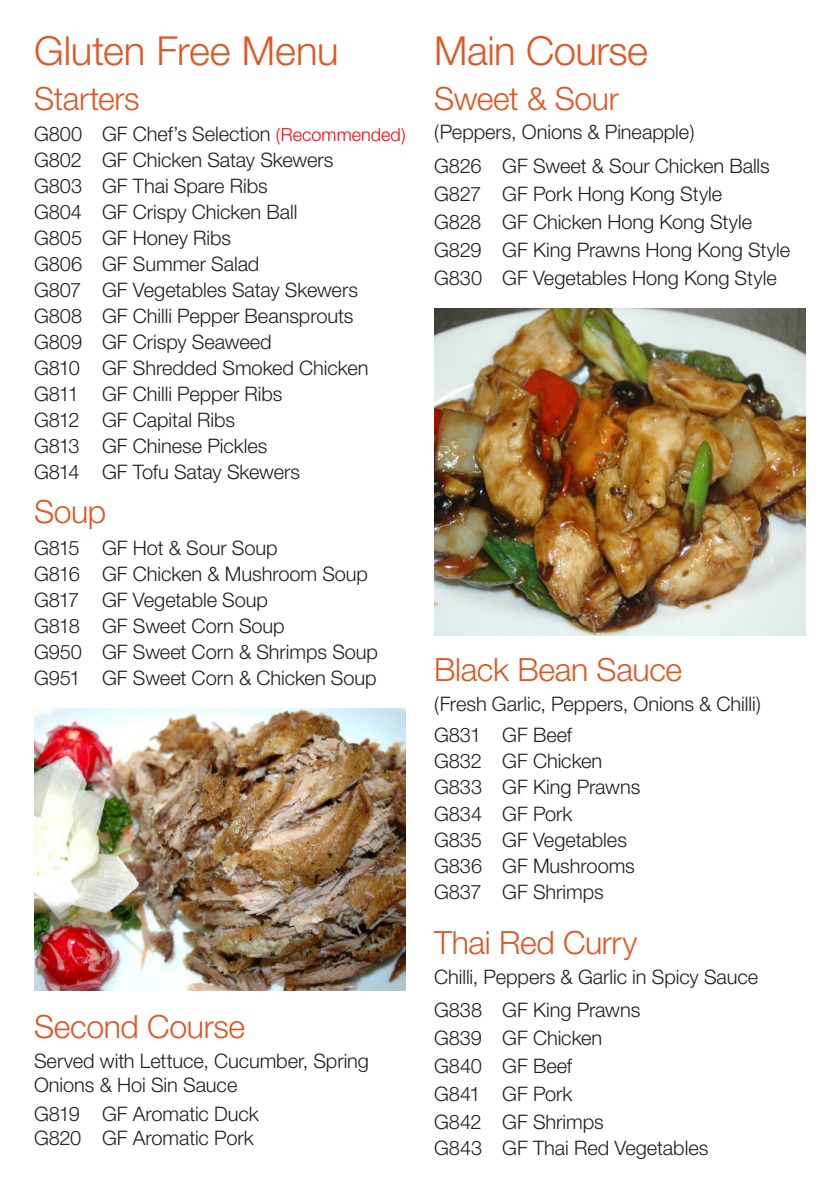
<style>
.page{position:relative;width:840px;height:1191px;background:#fff}
.page>*{position:absolute;margin:0;border:0;box-sizing:border-box;transform-origin:0 0}
.t1{font:300 40px "Helvetica Neue";letter-spacing:-.01em;color:#df5723}
.t2{font:300 32px "Helvetica Neue";letter-spacing:-.01em;color:#df5723}
.t3{font:300 20px/26px "Helvetica Neue";letter-spacing:-.005em;color:#231f20}
.s1{font-size:18px;color:#f00}
</style>
<div class="page">
<img style="left:34px;top:709px;width:371px;height:281px">
<img style="left:434px;top:308px;width:371px;height:327px">
<h1 class="t1" style="left:34px;top:27px;width:306px">Gluten Free Menu</h1>
<h2 class="t2" style="left:34px;top:79px;width:107px">Starters</h2>
<p class="t3" style="left:34px;top:121px;width:373px">G800 GF Chef’s Selection <span class="s1">(Recommended)<br></span>G802 GF Chicken Satay Skewers<br>G803 GF Thai Spare Ribs<br>G804 GF Crispy Chicken Ball<br>G805 GF Honey Ribs<br>G806 GF Summer Salad<br>G807 GF Vegetables Satay Skewers<br>G808 GF Chilli Pepper Beansprouts<br>G809 GF Crispy Seaweed<br>G810 GF Shredded Smoked Chicken<br>G811 GF Chilli Pepper Ribs<br>G812 GF Capital Ribs<br>G813 GF Chinese Pickles<br>G814 GF Tofu Satay Skewers</p>
<h2 class="t2" style="left:34px;top:492px;width:74px">Soup</h2>
<p class="t3" style="left:34px;top:534px;width:345px">G815 GF Hot &amp; Sour Soup<br>G816 GF Chicken &amp; Mushroom Soup<br>G817 GF Vegetable Soup<br>G818 GF Sweet Corn Soup<br>G950 GF Sweet Corn &amp; Shrimps Soup<br>G951 GF Sweet Corn &amp; Chicken Soup</p>
<h2 class="t2" style="left:34px;top:1007px;width:212px">Second Course</h2>
<p class="t3" style="left:34px;top:1048px;width:336px;line-height:24px">Served with Lettuce, Cucumber, Spring<br>Onions &amp; Hoi Sin Sauce</p>
<p class="t3" style="left:34px;top:1101px;width:226px;line-height:24px">G819 GF Aromatic Duck<br>G820 GF Aromatic Pork</p>
<h1 class="t1" style="left:434px;top:27px;width:215px">Main Course</h1>
<h2 class="t2" style="left:434px;top:79px;width:186px">Sweet &amp; Sour</h2>
<p class="t3" style="left:434px;top:115px;width:337px;line-height:33.6px">(Peppers, Onions &amp; Pineapple)<br>G826 GF Sweet &amp; Sour Chicken Balls</p>
<p class="t3" style="left:434px;top:179px;width:357px;line-height:28px">G827 GF Pork Hong Kong Style<br>G828 GF Chicken Hong Kong Style<br>G829 GF King Prawns Hong Kong Style<br>G830 GF Vegetables Hong Kong Style</p>
<h2 class="t2" style="left:434px;top:650px;width:249px">Black Bean Sauce</h2>
<p class="t3" style="left:434px;top:687px;width:328px;line-height:31.6px">(Fresh Garlic, Peppers, Onions &amp; Chilli)<br>G831 GF Beef</p>
<p class="t3" style="left:434px;top:748px;width:207px">G832 GF Chicken<br>G833 GF King Prawns<br>G834 GF Pork<br>G835 GF Vegetables<br>G836 GF Mushrooms<br>G837 GF Shrimps</p>
<h2 class="t2" style="left:434px;top:923px;width:204px">Thai Red Curry</h2>
<p class="t3" style="left:434px;top:959px;width:325px;line-height:33.6px">Chilli, Peppers &amp; Garlic in Spicy Sauce<br>G838 GF King Prawns</p>
<p class="t3" style="left:434px;top:1023px;width:171px;line-height:28px">G839 GF Chicken<br>G840 GF Beef<br>G841 GF Pork<br>G842 GF Shrimps</p>
<p class="t3" style="left:434px;top:1134px;width:275px">G843 GF Thai Red Vegetables</p>
</div>
